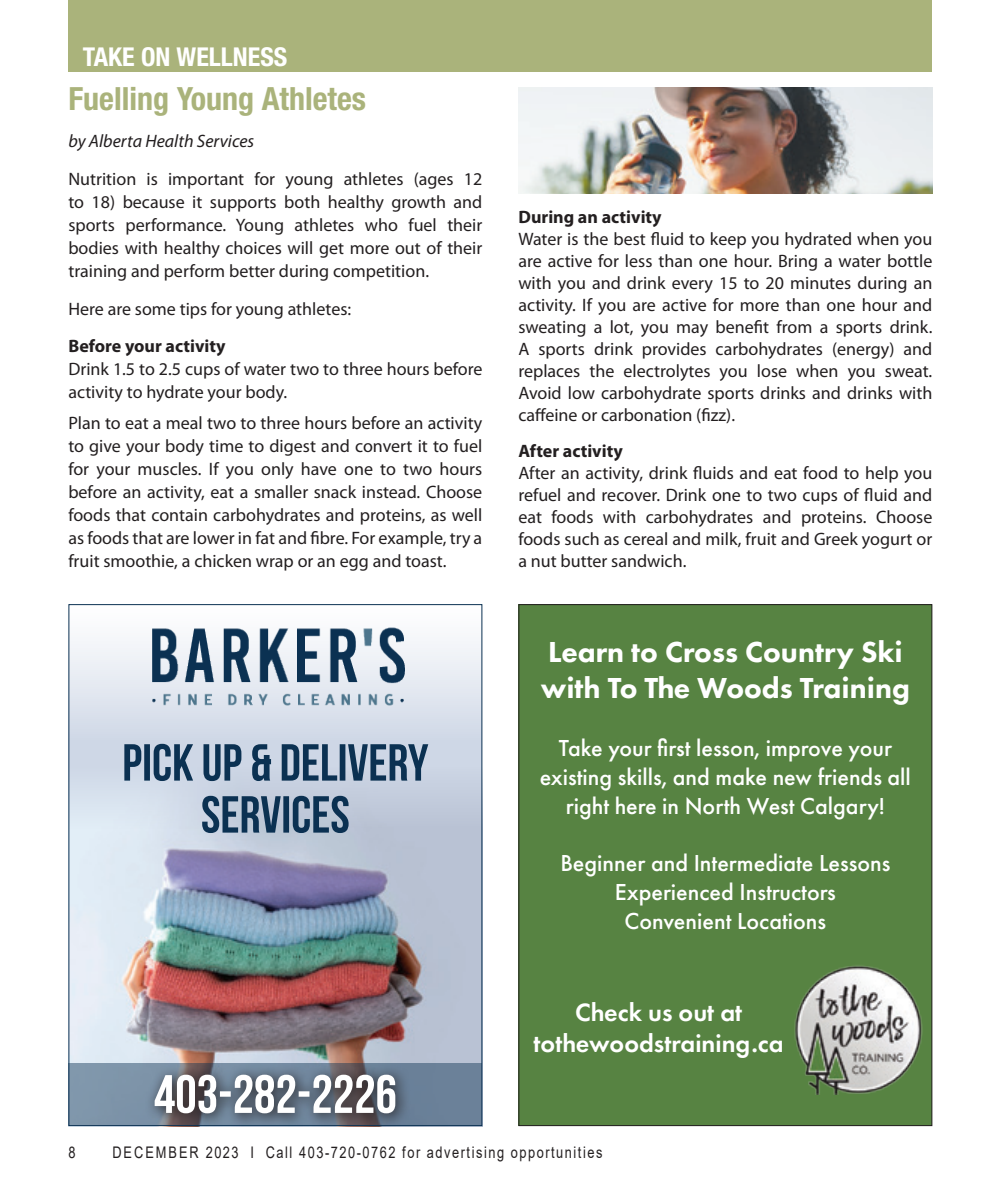
<style>
.page{position:relative;width:990px;height:1188px;background:#fff}
.page>*{position:absolute;margin:0;border:0;box-sizing:border-box;transform-origin:0 0}
.t1{font:700 condensed 32px "Helvetica Neue LT Std";color:#aab37b}
.t2{font:800 30px/36px "Futura PT";color:#fff}
.t3{font:600 26px/31.2px "Futura PT";color:#fff;text-align:center}
.t4{font:700 condensed 26px "Helvetica Neue LT Std";color:#fff}
.t5{font:500 24px/28.8px "Futura PT";color:#fff;text-align:center}
.Body_text{font:18px/22px "Myriad Pro";color:#231f20;text-align:justify}
.Body_text-2{font:700 18px "Myriad Pro";color:#231f20}
.t6{font:italic 18px "Myriad Pro";color:#231f20}
.t7{font:16px "Arial";letter-spacing:.12em;color:#231f20;scale:.8 1}
</style>
<div class="page">
<svg style="left:70px;top:641px;width:410px;height:126px;fill:#d4dce9"></svg>
<img style="left:70px;top:767px;width:410px;height:296px">
<div style="left:68px;top:1063px;width:414px;height:63px;background:linear-gradient(to bottom,#768ca2,#748aa1)"></div>
<svg style="left:145px;top:1065px;width:266px;height:59px"></svg>
<svg style="left:155px;top:1075px;width:240px;height:38px"></svg>
<img style="left:97px;top:627px;width:356px;height:90px">
<svg style="left:202px;top:796px;width:147px;height:37px"></svg>
<svg style="left:124px;top:744px;width:304px;height:37px"></svg>
<div style="left:518px;top:604px;width:414px;height:522px;background:#578342"></div>
<img style="left:794px;top:965px;width:129px;height:129px">
<div style="left:68px;top:0;width:864px;height:72px;background:#aab37b"></div>
<img style="left:518px;top:88px;width:414px;height:106px">
<p class="t4" style="left:83px;top:41px;width:206px">TAKE ON WELLNESS</p>
<h1 class="t1" style="left:68px;top:79px;width:299px">Fuelling Young Athletes</h1>
<p class="t6" style="left:68px;top:130px;width:187px">by Alberta Health Services</p>
<p class="Body_text" style="left:68px;top:167px;width:416px;line-height:23px">Nutrition is important for young athletes (ages 12 to 18) because it supports both healthy growth and sports performance. Young athletes who fuel their bodies with healthy choices will get more out of their training and perform better during competition.</p>
<p class="Body_text" style="left:68px;top:297px;width:284px">Here are some tips for young athletes:</p>
<p class="Body_text-2" style="left:68px;top:334px;width:159px">Before your activity</p>
<p class="Body_text" style="left:68px;top:357px;width:416px;line-height:23px">Drink 1.5 to 2.5 cups of water two to three hours before activity to hydrate your body.</p>
<p class="Body_text" style="left:68px;top:411px;width:416px;line-height:23px">Plan to eat a meal two to three hours before an activity to give your body time to digest and convert it to fuel for your muscles. If you only have one to two hours before an activity, eat a smaller snack instead. Choose foods that contain carbohydrates and proteins, as well as foods that are lower in fat and fibre. For example, try a fruit smoothie, a chicken wrap or an egg and toast.</p>
<p class="Body_text-2" style="left:518px;top:205px;width:145px">During an activity</p>
<p class="Body_text" style="left:518px;top:227px;width:416px">Water is the best fluid to keep you hydrated when you are active for less than one hour. Bring a water bottle with you and drink every 15 to 20 minutes during an activity. If you are active for more than one hour and sweating a lot, you may benefit from a sports drink.<br>A sports drink provides carbohydrates (energy) and replaces the electrolytes you lose when you sweat.<br>Avoid low carbohydrate sports drinks and drinks with caffeine or carbonation (fizz).</p>
<p class="Body_text-2" style="left:518px;top:439px;width:106px">After activity</p>
<p class="Body_text" style="left:518px;top:462px;width:416px">After an activity, drink fluids and eat food to help you refuel and recover. Drink one to two cups of fluid and eat foods with carbohydrates and proteins. Choose foods such as cereal and milk, fruit and Greek yogurt or a nut butter sandwich.</p>
<p class="t2" style="left:541px;top:634px;width:371px">Learn to Cross Country Ski with To The Woods Training</p>
<p class="t5" style="left:540px;top:734px;width:373px">Take your first lesson, improve your existing skills, and make new friends all right here in North West Calgary!</p>
<p class="t5" style="left:560px;top:849px;width:332px">Beginner and Intermediate Lessons<br>Experienced Instructors<br>Convenient Locations</p>
<p class="t3" style="left:534px;top:996px;width:252px">Check us out at tothewoodstraining.ca</p>
<p class="t7" style="left:68px;top:1141px;width:10px">8</p>
<p class="t7" style="left:112px;top:1141px;width:614px">DECEMBER 2023 I Call 403-720-0762 for advertising opportunities</p>
</div>
